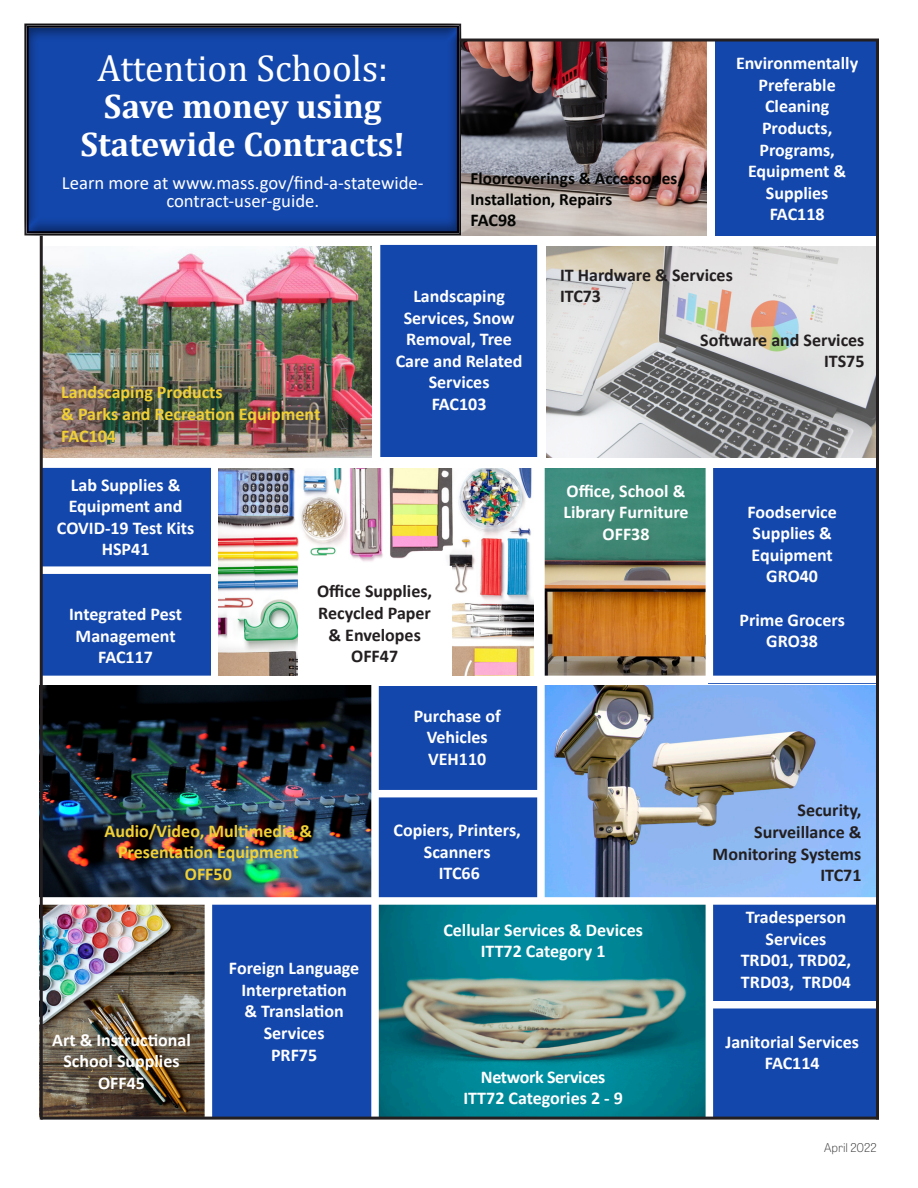
<style>
.page{position:relative;width:918px;height:1188px;background:#fff}
.page>*{position:absolute;margin:0;border:0;box-sizing:border-box;transform-origin:0 0}
.t1{font:37.35px "Cambria";color:#fff}
.t2{font:700 34.35px/37.5px "Cambria";color:#fff;text-align:center}
.t3{font:18.75px/18.8px "Calibri";color:#fff;text-align:center}
.t4{font:700 18px/21.6px "Calibri";color:#fff;text-align:center}
.t5{font:700 18px/21.6px "Calibri";color:#231f20;text-align:center}
.t6{font:700 18px "Calibri";color:#f0d035}
.t7{font:700 18px "Calibri";letter-spacing:-.02em;color:#fff}
.t8{font:700 18px "Calibri";letter-spacing:-.005em;color:#040503}
.t9{font:700 17.25px/20.7px "Calibri";color:#040503}
.t10{font:100 12px "Tablet Gothic";color:#383838}
</style>
<div class="page">
<img style="left:43px;top:247px;width:328px;height:210px">
<div style="left:41px;top:462px;width:169px;height:216px;background:#1447ac"></div>
<img style="left:545px;top:468px;width:161px;height:208px">
<div style="left:708px;top:468px;width:168px;height:216px;background:#1447ac"></div>
<div style="left:377px;top:241px;width:164px;height:216px;background:#1447ac"></div>
<img style="left:43px;top:905px;width:162px;height:212px">
<img style="left:43px;top:685px;width:328px;height:212px">
<div style="left:23px;top:4px;width:454px;height:232px;background:#231f20;opacity:.5"></div>
<div style="left:708px;top:900px;width:169px;height:217px;background:#1447ac"></div>
<div style="left:374px;top:686px;width:167px;height:216px;background:#1447ac"></div>
<img style="left:545px;top:685px;width:331px;height:212px">
<div style="left:210px;top:903px;width:169px;height:216px;background:#1447ac"></div>
<img style="left:379px;top:905px;width:327px;height:212px">
<div style="left:39px;top:460px;width:840px;height:8px;background:#fff"></div>
<div style="left:14px;top:676px;width:864px;height:7px;background:#fff"></div>
<div style="left:31px;top:897px;width:847px;height:8px;background:#fff"></div>
<div style="left:371px;top:683px;width:8px;height:445px;background:#fff"></div>
<div style="left:205px;top:900px;width:7px;height:220px;background:#fff"></div>
<div style="left:706px;top:899px;width:7px;height:221px;background:#fff"></div>
<div style="left:41px;top:566px;width:171px;height:8px;background:#fff"></div>
<div style="left:372px;top:790px;width:171px;height:7px;background:#fff"></div>
<div style="left:708px;top:1001px;width:171px;height:7px;background:#fff"></div>
<div style="left:373px;top:243px;width:7px;height:221px;background:#fff"></div>
<div style="left:706px;top:462px;width:7px;height:218px;background:#fff"></div>
<img style="left:218px;top:468px;width:315px;height:208px">
<div style="left:298px;top:566px;width:153px;height:114px;background:#fff"></div>
<img style="left:547px;top:247px;width:329px;height:210px">
<div style="left:537px;top:243px;width:8px;height:656px;background:#fff"></div>
<div style="left:38px;top:237px;width:840px;height:8px;background:#fff"></div>
<img style="left:461px;top:42px;width:245px;height:194px">
<div style="left:715px;top:40px;width:164px;height:196px;background:#1447ac"></div>
<hr style="left:40px;top:236px;width:3px;height:884px;background:#231f20">
<hr style="left:876px;top:40px;width:3px;height:1079px;background:#231f20">
<hr style="left:460px;top:39px;width:419px;height:3px;background:#231f20">
<hr style="left:41px;top:1117px;width:838px;height:3px;background:#231f20">
<h1 class="t1" style="left:98px;top:46px;width:292px">Attention Schools:</h1>
<h2 class="t2" style="left:81px;top:87px;width:326px">Save money using<br>Statewide Contracts!</h2>
<p class="t3" style="left:62px;top:172px;width:363px">Learn more at www.mass.gov/find-a-statewide&shy;contract-user-guide.</p>
<p class="t9" style="left:471px;top:168px;width:213px">Floorcoverings &amp; Accessories,<br>Installation, Repairs</p>
<p class="t8" style="left:471px;top:207px;width:47px">FAC98</p>
<p class="t4" style="left:736px;top:52px;width:124px">Environmentally<br>Preferable<br>Cleaning<br>Products,<br>Programs,<br>Equipment &amp;<br>Supplies</p>
<p class="t4" style="left:770px;top:203px;width:56px">FAC118</p>
<p class="t6" style="left:61px;top:380px;width:163px">Landscaping Products</p>
<p class="t6" style="left:61px;top:401px;width:261px">&amp; Parks and Recreation Equipment</p>
<p class="t6" style="left:61px;top:423px;width:56px">FAC104</p>
<p class="t4" style="left:57px;top:474px;width:139px">Lab Supplies &amp;<br>Equipment and<br>COVID-19 Test Kits</p>
<p class="t4" style="left:102px;top:538px;width:49px">HSP41</p>
<p class="t4" style="left:396px;top:285px;width:128px">Landscaping<br>Services, Snow<br>Removal, Tree<br>Care and Related<br>Services</p>
<p class="t4" style="left:432px;top:393px;width:56px">FAC103</p>
<p class="t4" style="left:69px;top:603px;width:115px">Integrated Pest<br>Management</p>
<p class="t4" style="left:98px;top:646px;width:56px">FAC117</p>
<p class="t5" style="left:317px;top:580px;width:117px">Office Supplies,</p>
<p class="t5" style="left:318px;top:602px;width:114px">Recycled Paper &amp; Envelopes</p>
<p class="t5" style="left:351px;top:645px;width:48px">OFF47</p>
<p class="t4" style="left:414px;top:705px;width:89px">Purchase of<br>Vehicles</p>
<p class="t4" style="left:428px;top:748px;width:60px">VEH110</p>
<p class="t6" style="left:104px;top:818px;width:209px">Audio/Video, Multimedia &amp;</p>
<p class="t6" style="left:118px;top:839px;width:182px">Presentation Equipment</p>
<p class="t6" style="left:185px;top:861px;width:48px">OFF50</p>
<p class="t4" style="left:394px;top:819px;width:129px">Copiers, Printers,<br>Scanners</p>
<p class="t4" style="left:439px;top:862px;width:43px">ITC66</p>
<p class="t5" style="left:560px;top:264px;width:174px">IT Hardware &amp; Services</p>
<p class="t5" style="left:560px;top:285px;width:43px">ITC73</p>
<p class="t5" style="left:700px;top:329px;width:166px">Software and Services</p>
<p class="t5" style="left:824px;top:350px;width:42px">ITS75</p>
<p class="t4" style="left:563px;top:480px;width:127px;text-align:left">Office, School &amp;<br>Library Furniture</p>
<p class="t4" style="left:603px;top:523px;width:48px">OFF38</p>
<p class="t4" style="left:747px;top:501px;width:91px;text-align:left">Foodservice<br>Supplies &amp;<br>Equipment</p>
<p class="t4" style="left:766px;top:565px;width:53px">GRO40</p>
<p class="t4" style="left:739px;top:609px;width:107px">Prime Grocers</p>
<p class="t4" style="left:766px;top:630px;width:53px">GRO38</p>
<p class="t5" style="left:798px;top:799px;width:65px">Security,</p>
<p class="t5" style="left:754px;top:821px;width:109px">Surveillance &amp;</p>
<p class="t5" style="left:713px;top:843px;width:150px">Monitoring Systems</p>
<p class="t5" style="left:820px;top:864px;width:43px">ITC71</p>
<p class="t4" style="left:52px;top:1029px;width:140px">Art &amp; Instructional<br>School Supplies</p>
<p class="t4" style="left:98px;top:1072px;width:48px">OFF45</p>
<p class="t4" style="left:229px;top:957px;width:132px">Foreign Language<br>Interpretation<br>&amp; Translation<br>Services</p>
<p class="t4" style="left:271px;top:1044px;width:48px">PRF75</p>
<p class="t4" style="left:443px;top:919px;width:201px">Cellular Services &amp; Devices</p>
<p class="t4" style="left:481px;top:940px;width:126px">ITT72 Category 1</p>
<p class="t7" style="left:481px;top:1064px;width:126px">Network Services</p>
<p class="t4" style="left:463px;top:1087px;width:161px">ITT72 Categories 2 - 9</p>
<p class="t4" style="left:746px;top:906px;width:102px">Tradesperson</p>
<p class="t4" style="left:766px;top:928px;width:62px">Services</p>
<p class="t4" style="left:741px;top:949px;width:112px">TRD01, TRD02,</p>
<p class="t4" style="left:741px;top:971px;width:112px">TRD03, TRD04</p>
<p class="t4" style="left:725px;top:1031px;width:135px">Janitorial Services</p>
<p class="t4" style="left:765px;top:1052px;width:56px">FAC114</p>
<p class="t10" style="left:824px;top:1140px;width:54px">April 2022</p>
</div>
